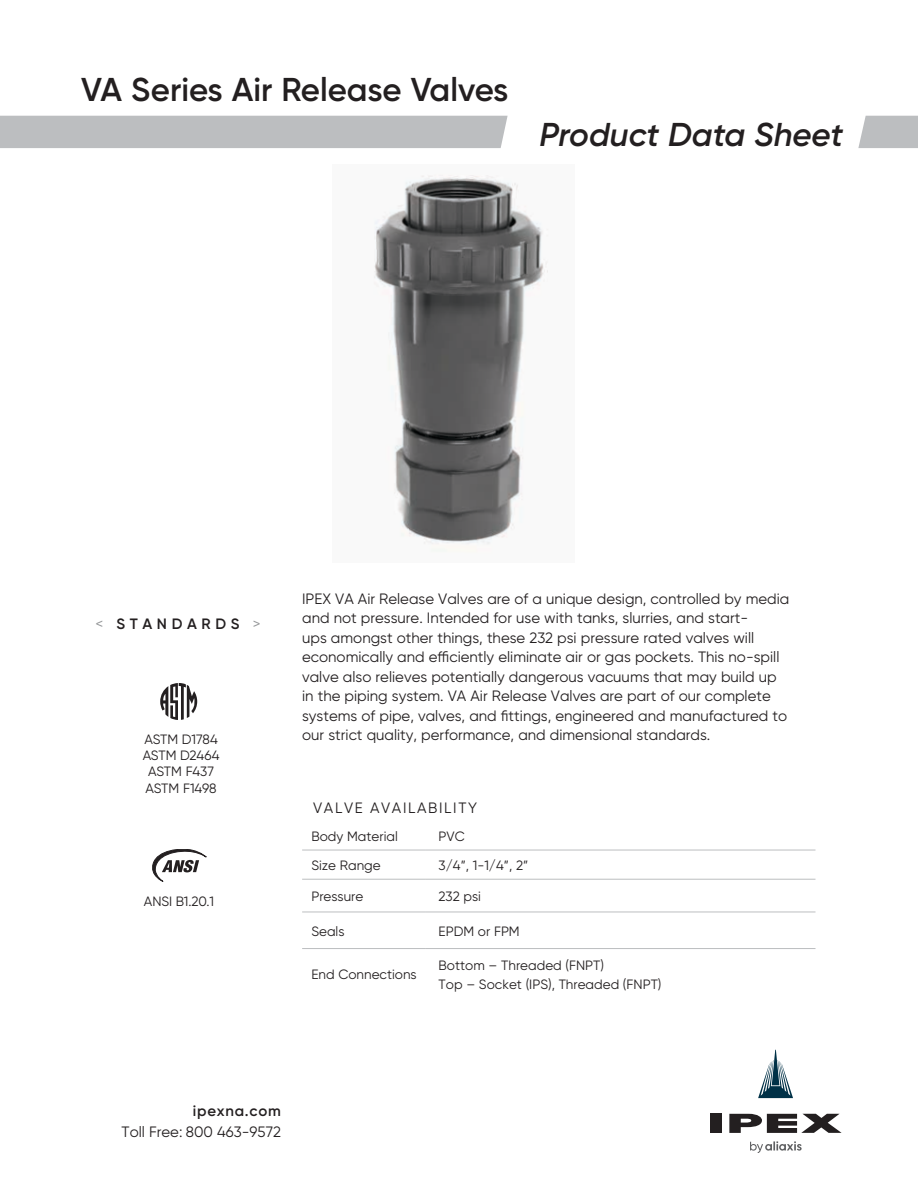
<style>
.page{position:relative;width:918px;height:1188px;background:#fff}
.page>*{position:absolute;margin:0;border:0;box-sizing:border-box;transform-origin:0 0}
.t1{font:600 33px "Gilroy";color:#231f20}
.t2{font:italic 600 33px "Gilroy";color:#231f20}
.t3{font:15px/19.5px "Gilroy";color:#231f20}
.t4{font:15px "Gilroy";letter-spacing:.11em;color:#231f20}
.t5{font:600 15px "Gilroy";letter-spacing:.31em;color:#231f20}
.t6{font:600 15px "Gilroy";letter-spacing:.05em;color:#231f20}
.t7{font:13.5px/16.2px "Gilroy";color:#231f20}
.s1{font-weight:400;color:#949698}
</style>
<div class="page">
<svg style="left:858px;top:116px;width:60px;height:32px"></svg>
<div style="left:710px;top:1114px;width:11px;height:19px;background:#231f20"></div>
<svg style="left:729px;top:1114px;width:113px;height:19px"></svg>
<svg style="left:758px;top:1050px;width:35px;height:48px"></svg>
<svg style="left:750px;top:1141px;width:52px;height:12px"></svg>
<hr style="left:302px;top:850px;width:123px;height:1px;background:#bcbec0">
<hr style="left:425px;top:850px;width:391px;height:1px;background:#bcbec0">
<hr style="left:302px;top:879px;width:123px;height:1px;background:#bcbec0">
<hr style="left:425px;top:879px;width:391px;height:1px;background:#bcbec0">
<hr style="left:302px;top:912px;width:123px;height:1px;background:#bcbec0">
<hr style="left:425px;top:912px;width:391px;height:1px;background:#bcbec0">
<hr style="left:302px;top:948px;width:123px;height:1px;background:#bcbec0">
<hr style="left:425px;top:948px;width:391px;height:1px;background:#bcbec0">
<img style="left:374px;top:175px;width:174px;height:377px">
<svg style="left:160px;top:683px;width:37px;height:37px"></svg>
<svg style="left:152px;top:849px;width:54px;height:33px"></svg>
<div style="left:0;top:116px;width:508px;height:32px;background:#bcbec0"></div>
<h1 class="t1" style="left:81px;top:69px;width:429px">VA Series Air Release Valves</h1>
<h1 class="t2" style="left:539px;top:114px;width:305px">Product Data Sheet</h1>
<p class="t5" style="left:95px;top:615px;width:167px"><span class="s1">&lt;</span> STANDARDS <span class="s1">&gt;</span></p>
<p class="t7" style="left:143px;top:731px;width:78px;text-align:center">ASTM D1784<br>ASTM D2464<br>ASTM F437<br>ASTM F1498</p>
<p class="t7" style="left:144px;top:893px;width:72px">ANSI B1.20.1</p>
<p class="t3" style="left:302px;top:588px;width:489px">IPEX VA Air Release Valves are of a unique design, controlled by media and not pressure. Intended for use with tanks, slurries, and start-<br>ups amongst other things, these 232 psi pressure rated valves will economically and efficiently eliminate air or gas pockets. This no-spill valve also relieves potentially dangerous vacuums that may build up in the piping system. VA Air Release Valves are part of our complete systems of pipe, valves, and fittings, engineered and manufactured to our strict quality, performance, and dimensional standards.</p>
<p class="t4" style="left:313px;top:799px;width:165px">VALVE AVAILABILITY</p>
<p class="t7" style="left:311px;top:828px;width:88px">Body Material</p>
<p class="t7" style="left:439px;top:828px;width:28px">PVC</p>
<p class="t7" style="left:311px;top:857px;width:71px">Size Range</p>
<p class="t7" style="left:439px;top:857px;width:91px">3/4”, 1-1/4”, 2”</p>
<p class="t7" style="left:311px;top:888px;width:54px">Pressure</p>
<p class="t7" style="left:439px;top:888px;width:44px">232 psi</p>
<p class="t7" style="left:311px;top:923px;width:35px">Seals</p>
<p class="t7" style="left:439px;top:923px;width:83px">EPDM or FPM</p>
<p class="t7" style="left:311px;top:966px;width:107px">End Connections</p>
<p class="t7" style="left:439px;top:955px;width:224px;line-height:19.5px">Bottom – Threaded (FNPT)<br>Top – Socket (IPS), Threaded (FNPT)</p>
<p class="t6" style="left:193px;top:1102px;width:89px">ipexna.com</p>
<p class="t3" style="left:122px;top:1122px;width:161px">Toll Free: 800 463-9572</p>
</div>
